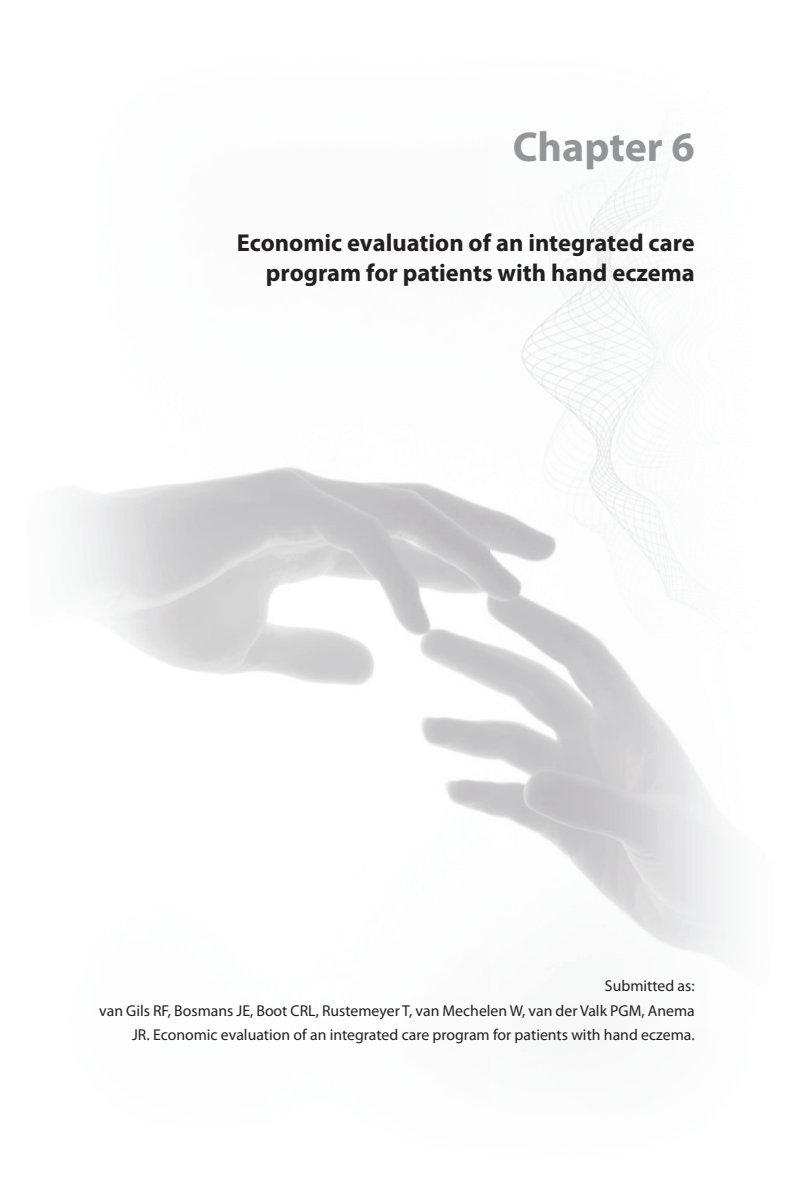
<style>
.page{position:relative;width:794px;height:1191px;background:#fff}
.page>*{position:absolute;margin:0;border:0;box-sizing:border-box;transform-origin:0 0}
.t1{font:700 42px "Myriad Pro";color:#939598}
.t2{font:700 24.5px/29.4px "Myriad Pro";color:#231f20;text-align:right}
.t3{font:15.75px/24.5px "Myriad Pro";color:#231f20;text-align:right}
</style>
<div class="page">
<img style="left:72px;top:155px;width:652px;height:805px">
<h1 class="t1" style="left:513px;top:119px;width:183px">Chapter 6</h1>
<h2 class="t2" style="left:237px;top:227px;width:459px">Economic evaluation of an integrated care program for patients with hand eczema</h2>
<p class="t3" style="left:99px;top:973px;width:597px">Submitted as:<br>van Gils RF, Bosmans JE, Boot CRL, Rustemeyer T, van Mechelen W, van der Valk PGM, Anema<br>JR. Economic evaluation of an integrated care program for patients with hand eczema.</p>
</div>
